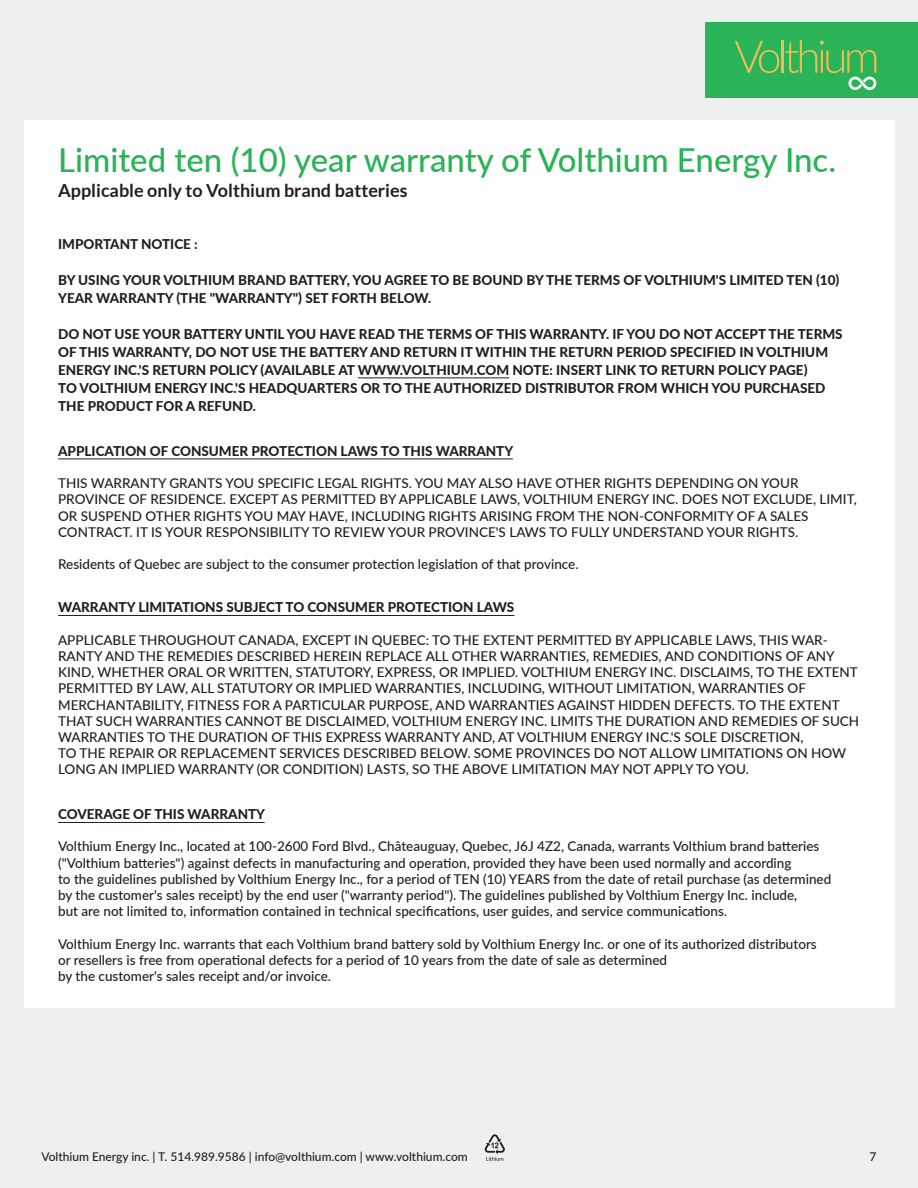
<style>
.page{position:relative;width:918px;height:1188px;background:#eef0ef}
.page>*{position:absolute;margin:0;border:0;box-sizing:border-box;transform-origin:0 0}
.t1{font:500 33px "Lato";color:#2ab357}
.t2{font:700 18px "Lato";color:#231f20}
.t3{font:500 13.5px/16.2px "Lato";color:#231f20}
.t4{font:800 13.5px/18px "Lato";color:#231f20}
.t5{font:500 12px "Lato";color:#231f20}
</style>
<div class="page">
<svg style="left:485px;top:1134px;width:20px;height:27px"></svg>
<div style="left:706px;top:22px;width:212px;height:75px;background:#2ab357"></div>
<svg style="left:735px;top:41px;width:44px;height:32px"></svg>
<hr style="left:782px;top:40px;width:2px;height:33px;background:#edbd57">
<svg style="left:785px;top:40px;width:92px;height:50px"></svg>
<div style="left:24px;top:120px;width:871px;height:888px;background:#fff"></div>
<hr style="left:358px;top:378px;width:151px;height:1px;background:#231f20">
<hr style="left:58px;top:459px;width:455px;height:1px;background:#231f20">
<hr style="left:58px;top:615px;width:456px;height:1px;background:#231f20">
<hr style="left:58px;top:822px;width:207px;height:1px;background:#231f20">
<h1 class="t1" style="left:58px;top:136px;width:780px">Limited ten (10) year warranty of Volthium Energy Inc.</h1>
<h2 class="t2" style="left:58px;top:180px;width:351px">Applicable only to Volthium brand batteries</h2>
<p class="t4" style="left:58px;top:234px;width:141px">IMPORTANT NOTICE :</p>
<p class="t4" style="left:58px;top:270px;width:783px">BY USING YOUR VOLTHIUM BRAND BATTERY, YOU AGREE TO BE BOUND BY THE TERMS OF VOLTHIUM'S LIMITED TEN (10)<br>YEAR WARRANTY (THE "WARRANTY") SET FORTH BELOW.</p>
<p class="t4" style="left:58px;top:324px;width:786px">DO NOT USE YOUR BATTERY UNTIL YOU HAVE READ THE TERMS OF THIS WARRANTY. IF YOU DO NOT ACCEPT THE TERMS OF THIS WARRANTY, DO NOT USE THE BATTERY AND RETURN IT WITHIN THE RETURN PERIOD SPECIFIED IN VOLTHIUM ENERGY INC.'S RETURN POLICY (AVAILABLE AT WWW.VOLTHIUM.COM NOTE: INSERT LINK TO RETURN POLICY PAGE)<br>TO VOLTHIUM ENERGY INC.'S HEADQUARTERS OR TO THE AUTHORIZED DISTRIBUTOR FROM WHICH YOU PURCHASED THE PRODUCT FOR A REFUND.</p>
<p class="t4" style="left:58px;top:441px;width:457px">APPLICATION OF CONSUMER PROTECTION LAWS TO THIS WARRANTY</p>
<p class="t3" style="left:58px;top:475px;width:800px">THIS WARRANTY GRANTS YOU SPECIFIC LEGAL RIGHTS. YOU MAY ALSO HAVE OTHER RIGHTS DEPENDING ON YOUR PROVINCE OF RESIDENCE. EXCEPT AS PERMITTED BY APPLICABLE LAWS, VOLTHIUM ENERGY INC. DOES NOT EXCLUDE, LIMIT, OR SUSPEND OTHER RIGHTS YOU MAY HAVE, INCLUDING RIGHTS ARISING FROM THE NON-CONFORMITY OF A SALES CONTRACT. IT IS YOUR RESPONSIBILITY TO REVIEW YOUR PROVINCE'S LAWS TO FULLY UNDERSTAND YOUR RIGHTS.</p>
<p class="t3" style="left:58px;top:556px;width:522px">Residents of Quebec are subject to the consumer protection legislation of that province.</p>
<p class="t4" style="left:58px;top:598px;width:458px">WARRANTY LIMITATIONS SUBJECT TO CONSUMER PROTECTION LAWS</p>
<p class="t3" style="left:58px;top:631px;width:803px">APPLICABLE THROUGHOUT CANADA, EXCEPT IN QUEBEC: TO THE EXTENT PERMITTED BY APPLICABLE LAWS, THIS WAR-RANTY AND THE REMEDIES DESCRIBED HEREIN REPLACE ALL OTHER WARRANTIES, REMEDIES, AND CONDITIONS OF ANY KIND, WHETHER ORAL OR WRITTEN, STATUTORY, EXPRESS, OR IMPLIED. VOLTHIUM ENERGY INC. DISCLAIMS, TO THE EXTENT PERMITTED BY LAW, ALL STATUTORY OR IMPLIED WARRANTIES, INCLUDING, WITHOUT LIMITATION, WARRANTIES OF MERCHANTABILITY, FITNESS FOR A PARTICULAR PURPOSE, AND WARRANTIES AGAINST HIDDEN DEFECTS. TO THE EXTENT THAT SUCH WARRANTIES CANNOT BE DISCLAIMED, VOLTHIUM ENERGY INC. LIMITS THE DURATION AND REMEDIES OF SUCH WARRANTIES TO THE DURATION OF THIS EXPRESS WARRANTY AND, AT VOLTHIUM ENERGY INC.'S SOLE DISCRETION,<br>TO THE REPAIR OR REPLACEMENT SERVICES DESCRIBED BELOW. SOME PROVINCES DO NOT ALLOW LIMITATIONS ON HOW LONG AN IMPLIED WARRANTY (OR CONDITION) LASTS, SO THE ABOVE LIMITATION MAY NOT APPLY TO YOU.</p>
<p class="t4" style="left:58px;top:805px;width:209px">COVERAGE OF THIS WARRANTY</p>
<p class="t3" style="left:58px;top:838px;width:775px">Volthium Energy Inc., located at 100-2600 Ford Blvd., Châteauguay, Quebec, J6J 4Z2, Canada, warrants Volthium brand batteries ("Volthium batteries") against defects in manufacturing and operation, provided they have been used normally and according<br>to the guidelines published by Volthium Energy Inc., for a period of TEN (10) YEARS from the date of retail purchase (as determined by the customer's sales receipt) by the end user ("warranty period"). The guidelines published by Volthium Energy Inc. include,<br>but are not limited to, information contained in technical specifications, user guides, and service communications.</p>
<p class="t3" style="left:58px;top:935px;width:760px">Volthium Energy Inc. warrants that each Volthium brand battery sold by Volthium Energy Inc. or one of its authorized distributors or resellers is free from operational defects for a period of 10 years from the date of sale as determined<br>by the customer's sales receipt and/or invoice.</p>
<p class="t5" style="left:42px;top:1148px;width:428px">Volthium Energy inc. | T. 514.989.9586 | info@volthium.com | www.volthium.com</p>
<p class="t5" style="left:869px;top:1148px;width:8px">7</p>
</div>
